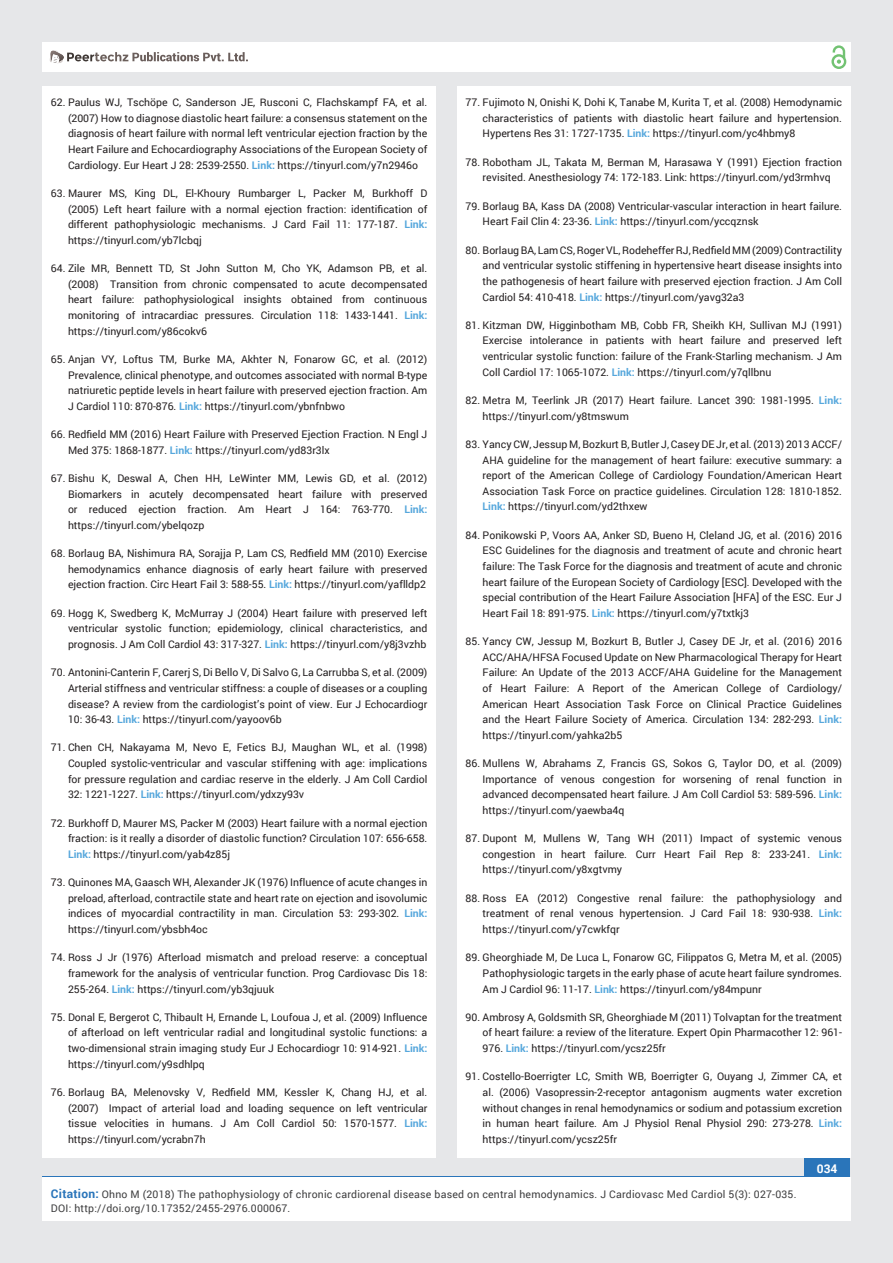
<style>
.page{position:relative;width:893px;height:1263px;background:#e6e7e9}
.page>*{position:absolute;margin:0;border:0;box-sizing:border-box;transform-origin:0 0}
.t1{font:700 12px "Roboto";color:#fff}
.t2{font:10.5px/15.6px "Roboto";color:#231f20;text-align:justify}
.t3{font:10.5px/13.5px "Roboto";letter-spacing:.02em;color:#3e3e3f}
.s1{font-weight:700;color:#56a7dc}
.s2{font-weight:700;font-size:12px;color:#2a75ba}
</style>
<div class="page">
<div style="left:42px;top:43px;width:808px;height:29px;background:#fff"></div>
<div style="left:831px;top:54px;width:15px;height:15px;border:2px solid #72c272;border-radius:50%"></div>
<svg style="left:831px;top:45px;width:15px;height:19px"></svg>
<div style="left:804px;top:1157px;width:46px;height:43px;background:#2a75ba"></div>
<svg style="left:49px;top:50px;width:199px;height:14px"></svg>
<div style="left:42px;top:1177px;width:809px;height:43px;background:#fff"></div>
<div style="left:42px;top:87px;width:394px;height:1071px;background:#fff"></div>
<div style="left:457px;top:87px;width:393px;height:1071px;background:#fff"></div>
<p class="t2" style="left:68px;top:94px;width:361px;text-indent:-17px">62. Paulus WJ, Tschöpe C, Sanderson JE, Rusconi C, Flachskampf FA, et al. (2007) How to diagnose diastolic heart failure: a consensus statement on the diagnosis of heart failure with normal left ventricular ejection fraction by the Heart Failure and Echocardiography Associations of the European Society of Cardiology. Eur Heart J 28: 2539-2550. <span class="s1">Link:</span> https://tinyurl.com/y7n2946o</p>
<p class="t2" style="left:68px;top:185px;width:361px;text-indent:-17px">63. Maurer MS, King DL, El-Khoury Rumbarger L, Packer M, Burkhoff D (2005) Left heart failure with a normal ejection fraction: identification of different pathophysiologic mechanisms. J Card Fail 11: 177-187. <span class="s1">Link: </span>https://tinyurl.com/yb7lcbqj</p>
<p class="t2" style="left:68px;top:260px;width:361px;text-indent:-17px">64. Zile MR, Bennett TD, St John Sutton M, Cho YK, Adamson PB, et al. (2008) Transition from chronic compensated to acute decompensated heart failure: pathophysiological insights obtained from continuous monitoring of intracardiac pressures. Circulation 118: 1433-1441. <span class="s1">Link: </span>https://tinyurl.com/y86cokv6</p>
<p class="t2" style="left:68px;top:351px;width:361px;text-indent:-17px">65. Anjan VY, Loftus TM, Burke MA, Akhter N, Fonarow GC, et al. (2012)<br>Prevalence, clinical phenotype, and outcomes associated with normal B-type natriuretic peptide levels in heart failure with preserved ejection fraction. Am J Cardiol 110: 870-876. <span class="s1">Link:</span> https://tinyurl.com/ybnfnbwo</p>
<p class="t2" style="left:68px;top:426px;width:361px;text-indent:-17px">66. Redfield MM (2016) Heart Failure with Preserved Ejection Fraction. N Engl J<br>Med 375: 1868-1877. <span class="s1">Link:</span> https://tinyurl.com/yd83r3lx</p>
<p class="t2" style="left:68px;top:470px;width:361px;text-indent:-17px">67. Bishu K, Deswal A, Chen HH, LeWinter MM, Lewis GD, et al. (2012)<br>Biomarkers in acutely decompensated heart failure with preserved or reduced ejection fraction. Am Heart J 164: 763-770. <span class="s1">Link: </span>https://tinyurl.com/ybelqozp</p>
<p class="t2" style="left:68px;top:545px;width:361px;text-indent:-17px">68. Borlaug BA, Nishimura RA, Sorajja P, Lam CS, Redfield MM (2010) Exercise hemodynamics enhance diagnosis of early heart failure with preserved ejection fraction. Circ Heart Fail 3: 588-55. <span class="s1">Link:</span> https://tinyurl.com/yaflldp2</p>
<p class="t2" style="left:68px;top:605px;width:361px;text-indent:-17px">69. Hogg K, Swedberg K, McMurray J (2004) Heart failure with preserved left ventricular systolic function; epidemiology, clinical characteristics, and prognosis. J Am Coll Cardiol 43: 317-327. <span class="s1">Link:</span> https://tinyurl.com/y8j3vzhb</p>
<p class="t2" style="left:68px;top:664px;width:361px;text-indent:-17px">70. Antonini-Canterin F, Carerj S, Di Bello V, Di Salvo G, La Carrubba S, et al. (2009)<br>Arterial stiffness and ventricular stiffness: a couple of diseases or a coupling disease? A review from the cardiologist’s point of view. Eur J Echocardiogr 10: 36-43. <span class="s1">Link:</span> https://tinyurl.com/yayoov6b</p>
<p class="t2" style="left:68px;top:740px;width:361px;text-indent:-17px">71. Chen CH, Nakayama M, Nevo E, Fetics BJ, Maughan WL, et al. (1998)<br>Coupled systolic-ventricular and vascular stiffening with age: implications for pressure regulation and cardiac reserve in the elderly. J Am Coll Cardiol 32: 1221-1227. <span class="s1">Link:</span> https://tinyurl.com/ydxzy93v</p>
<p class="t2" style="left:68px;top:815px;width:361px;text-indent:-17px">72. Burkhoff D, Maurer MS, Packer M (2003) Heart failure with a normal ejection fraction: is it really a disorder of diastolic function? Circulation 107: 656-658.<br><span class="s1">Link:</span> https://tinyurl.com/yab4z85j</p>
<p class="t2" style="left:68px;top:874px;width:361px;text-indent:-17px">73. Quinones MA, Gaasch WH, Alexander JK (1976) Influence of acute changes in preload, afterload, contractile state and heart rate on ejection and isovolumic indices of myocardial contractility in man. Circulation 53: 293-302. <span class="s1">Link: </span>https://tinyurl.com/ybsbh4oc</p>
<p class="t2" style="left:68px;top:949px;width:361px;text-indent:-17px">74. Ross J Jr (1976) Afterload mismatch and preload reserve: a conceptual framework for the analysis of ventricular function. Prog Cardiovasc Dis 18:<br>255-264. <span class="s1">Link:</span> https://tinyurl.com/yb3qjuuk</p>
<p class="t2" style="left:68px;top:1009px;width:361px;text-indent:-17px">75. Donal E, Bergerot C, Thibault H, Ernande L, Loufoua J, et al. (2009) Influence of afterload on left ventricular radial and longitudinal systolic functions: a two-dimensional strain imaging study Eur J Echocardiogr 10: 914-921. <span class="s1">Link: </span>https://tinyurl.com/y9sdhlpq</p>
<p class="t2" style="left:68px;top:1084px;width:361px;text-indent:-17px">76. Borlaug BA, Melenovsky V, Redfield MM, Kessler K, Chang HJ, et al. (2007) Impact of arterial load and loading sequence on left ventricular tissue velocities in humans. J Am Coll Cardiol 50: 1570-1577. <span class="s1">Link: </span>https://tinyurl.com/ycrabn7h</p>
<p class="t2" style="left:483px;top:94px;width:361px;text-indent:-17px">77. Fujimoto N, Onishi K, Dohi K, Tanabe M, Kurita T, et al. (2008) Hemodynamic characteristics of patients with diastolic heart failure and hypertension.<br>Hypertens Res 31: 1727-1735. <span class="s1">Link:</span> https://tinyurl.com/yc4hbmy8</p>
<p class="t2" style="left:466px;top:154px;width:378px;text-align:center">78. Robotham JL, Takata M, Berman M, Harasawa Y (1991) Ejection fraction revisited. Anesthesiology 74: 172-183. Link: https://tinyurl.com/yd3rmhvq</p>
<p class="t2" style="left:483px;top:198px;width:361px;text-indent:-17px">79. Borlaug BA, Kass DA (2008) Ventricular-vascular interaction in heart failure.<br>Heart Fail Clin 4: 23-36. <span class="s1">Link:</span> https://tinyurl.com/yccqznsk</p>
<p class="t2" style="left:483px;top:242px;width:361px;text-indent:-17px">80. Borlaug BA, Lam CS, Roger VL, Rodeheffer RJ, Redfield MM (2009) Contractility and ventricular systolic stiffening in hypertensive heart disease insights into the pathogenesis of heart failure with preserved ejection fraction. J Am Coll Cardiol 54: 410-418. <span class="s1">Link:</span> https://tinyurl.com/yavg32a3</p>
<p class="t2" style="left:483px;top:317px;width:361px;text-indent:-17px">81. Kitzman DW, Higginbotham MB, Cobb FR, Sheikh KH, Sullivan MJ (1991)<br>Exercise intolerance in patients with heart failure and preserved left ventricular systolic function: failure of the Frank-Starling mechanism. J Am Coll Cardiol 17: 1065-1072. <span class="s1">Link:</span> https://tinyurl.com/y7qllbnu</p>
<p class="t2" style="left:483px;top:392px;width:361px;text-indent:-17px">82. Metra M, Teerlink JR (2017) Heart failure. Lancet 390: 1981-1995. <span class="s1">Link: </span>https://tinyurl.com/y8tmswum</p>
<p class="t2" style="left:483px;top:436px;width:361px;text-indent:-17px">83. Yancy CW, Jessup M, Bozkurt B, Butler J, Casey DE Jr, et al. (2013) 2013 ACCF/ AHA guideline for the management of heart failure: executive summary: a report of the American College of Cardiology Foundation/American Heart Association Task Force on practice guidelines. Circulation 128: 1810-1852.<br><span class="s1">Link:</span> https://tinyurl.com/yd2thxew</p>
<p class="t2" style="left:483px;top:527px;width:361px;text-indent:-17px">84. Ponikowski P, Voors AA, Anker SD, Bueno H, Cleland JG, et al. (2016) 2016<br>ESC Guidelines for the diagnosis and treatment of acute and chronic heart failure: The Task Force for the diagnosis and treatment of acute and chronic heart failure of the European Society of Cardiology [ESC]. Developed with the special contribution of the Heart Failure Association [HFA] of the ESC. Eur J Heart Fail 18: 891-975. <span class="s1">Link:</span> https://tinyurl.com/y7txtkj3</p>
<p class="t2" style="left:483px;top:633px;width:361px;text-indent:-17px">85. Yancy CW, Jessup M, Bozkurt B, Butler J, Casey DE Jr, et al. (2016) 2016<br>ACC/AHA/HFSA Focused Update on New Pharmacological Therapy for Heart Failure: An Update of the 2013 ACCF/AHA Guideline for the Management of Heart Failure: A Report of the American College of Cardiology/ American Heart Association Task Force on Clinical Practice Guidelines and the Heart Failure Society of America. Circulation 134: 282-293. <span class="s1">Link: </span>https://tinyurl.com/yahka2b5</p>
<p class="t2" style="left:483px;top:755px;width:361px;text-indent:-17px">86. Mullens W, Abrahams Z, Francis GS, Sokos G, Taylor DO, et al. (2009)<br>Importance of venous congestion for worsening of renal function in advanced decompensated heart failure. J Am Coll Cardiol 53: 589-596. <span class="s1">Link: </span>https://tinyurl.com/yaewba4q</p>
<p class="t2" style="left:483px;top:830px;width:361px;text-indent:-17px">87. Dupont M, Mullens W, Tang WH (2011) Impact of systemic venous congestion in heart failure. Curr Heart Fail Rep 8: 233-241. <span class="s1">Link: </span>https://tinyurl.com/y8xgtvmy</p>
<p class="t2" style="left:483px;top:890px;width:361px;text-indent:-17px">88. Ross EA (2012) Congestive renal failure: the pathophysiology and treatment of renal venous hypertension. J Card Fail 18: 930-938. <span class="s1">Link: </span>https://tinyurl.com/y7cwkfqr</p>
<p class="t2" style="left:483px;top:949px;width:361px;text-indent:-17px">89. Gheorghiade M, De Luca L, Fonarow GC, Filippatos G, Metra M, et al. (2005)<br>Pathophysiologic targets in the early phase of acute heart failure syndromes.<br>Am J Cardiol 96: 11-17. <span class="s1">Link:</span> https://tinyurl.com/y84mpunr</p>
<p class="t2" style="left:483px;top:1009px;width:361px;text-indent:-17px">90. Ambrosy A, Goldsmith SR, Gheorghiade M (2011) Tolvaptan for the treatment of heart failure: a review of the literature. Expert Opin Pharmacother 12: 961- 976. <span class="s1">Link:</span> https://tinyurl.com/ycsz25fr</p>
<p class="t2" style="left:483px;top:1069px;width:361px;text-indent:-17px">91. Costello-Boerrigter LC, Smith WB, Boerrigter G, Ouyang J, Zimmer CA, et al. (2006) Vasopressin-2-receptor antagonism augments water excretion without changes in renal hemodynamics or sodium and potassium excretion in human heart failure. Am J Physiol Renal Physiol 290: 273-278. <span class="s1">Link: </span>https://tinyurl.com/ycsz25fr</p>
<p class="t1" style="left:817px;top:1161px;width:22px">034</p>
<p class="t3" style="left:51px;top:1188px;width:747px"><span class="s2">Citation:</span> Ohno M (2018) The pathophysiology of chronic cardiorenal disease based on central hemodynamics. J Cardiovasc Med Cardiol 5(3): 027-035.<br>DOI: http://doi.org/10.17352/2455-2976.000067.</p>
</div>
